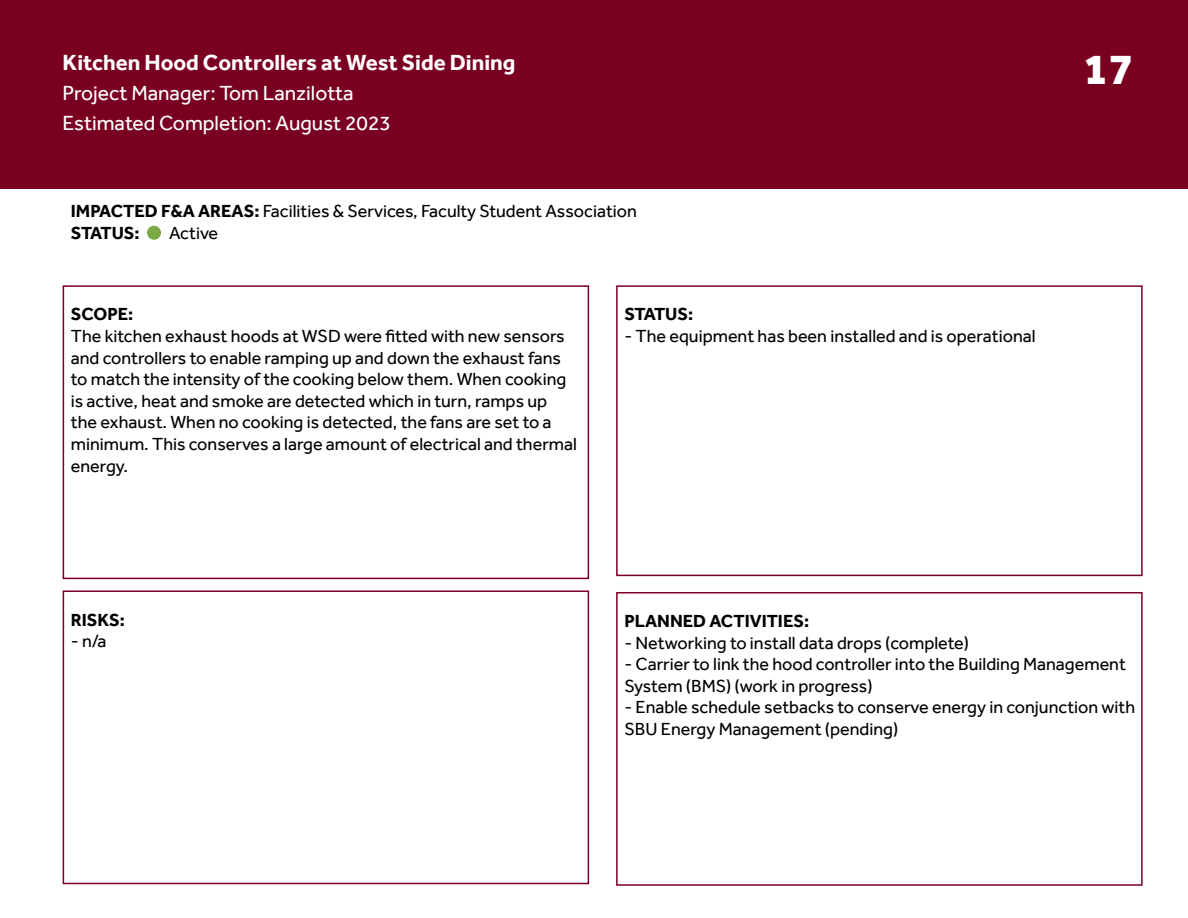
<style>
.page{position:relative;width:1188px;height:918px;background:#fff}
.page>*{position:absolute;margin:0;border:0;box-sizing:border-box;transform-origin:0 0}
.t1{font:800 45px "Effra";color:#fff}
.t2{font:700 22.5px "Effra";color:#fff}
.t3{font:21px/30px "Effra";color:#fff}
.t4{font:18px/21.6px "Effra";color:#000}
.t5{font:700 18px "Effra";color:#000}
.s1{font-weight:700}
</style>
<div class="page">
<div style="left:0;top:0;width:1188px;height:189px;background:#7a0022"></div>
<div style="left:63px;top:285px;width:526px;height:294px;border:2px solid #7a0022"></div>
<div style="left:616px;top:285px;width:527px;height:291px;border:2px solid #7a0022"></div>
<div style="left:63px;top:590px;width:526px;height:294px;border:2px solid #7a0022"></div>
<div style="left:616px;top:592px;width:527px;height:294px;border:2px solid #7a0022"></div>
<div style="left:147px;top:226px;width:14px;height:14px;background:#7ba944;border-radius:50%"></div>
<p class="t2" style="left:63px;top:49px;width:454px">Kitchen Hood Controllers at West Side Dining</p>
<p class="t3" style="left:63px;top:78px;width:330px">Project Manager: Tom Lanzilotta<br>Estimated Completion: August 2023</p>
<p class="t4" style="left:71px;top:200px;width:568px"><span class="s1">IMPACTED F&amp;A AREAS:</span> Facilities &amp; Services, Faculty Student Association<br><span class="s1">STATUS:</span></p>
<p class="t4" style="left:169px;top:222px;width:51px">Active</p>
<p class="t5" style="left:71px;top:304px;width:64px">SCOPE:</p>
<p class="t4" style="left:71px;top:325px;width:508px">The kitchen exhaust hoods at WSD were fitted with new sensors and controllers to enable ramping up and down the exhaust fans to match the intensity of the cooking below them. When cooking is active, heat and smoke are detected which in turn, ramps up the exhaust. When no cooking is detected, the fans are set to a minimum. This conserves a large amount of electrical and thermal energy.</p>
<p class="t5" style="left:624px;top:304px;width:70px">STATUS:</p>
<p class="t4" style="left:624px;top:325px;width:413px">- The equipment has been installed and is operational</p>
<h1 class="t1" style="left:1083px;top:42px;width:52px">17</h1>
<p class="t5" style="left:71px;top:609px;width:56px">RISKS:</p>
<p class="t4" style="left:71px;top:630px;width:37px">- n/a</p>
<p class="t5" style="left:624px;top:610px;width:186px">PLANNED ACTIVITIES:</p>
<p class="t4" style="left:624px;top:632px;width:346px">- Networking to install data drops (complete)</p>
<p class="t4" style="left:624px;top:653px;width:503px">- Carrier to link the hood controller into the Building Management<br>System (BMS) (work in progress)</p>
<p class="t4" style="left:624px;top:696px;width:512px">- Enable schedule setbacks to conserve energy in conjunction with<br>SBU Energy Management (pending)</p>
</div>
